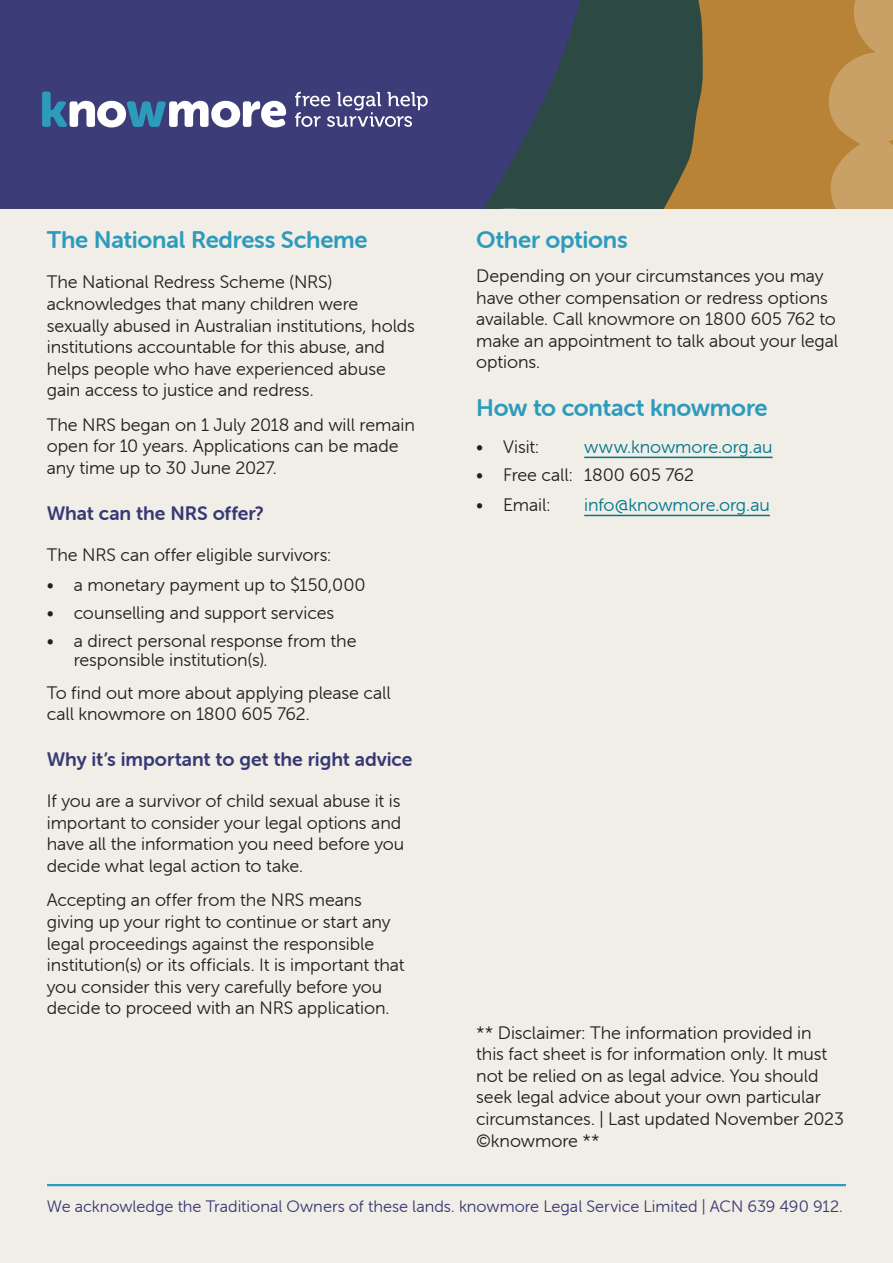
<style>
.page{position:relative;width:893px;height:1263px;background:#fff}
.page>*{position:absolute;margin:0;border:0;box-sizing:border-box;transform-origin:0 0}
.t1{font:24px "Museo Sans Rounded 700";letter-spacing:-.01em;color:#2d9bbc}
.t2{font:19.5px "Museo Sans Rounded 700";color:#373975}
.Bullet{font:18px/21.6px "Museo Sans Rounded 300";letter-spacing:-.005em;color:#231f20}
.Bullet-2{font:18px "Museo Sans Rounded 300";letter-spacing:-.005em;color:#00788c}
.Footer_text{font:16.5px "Museo Sans Rounded 300";color:#373975}
</style>
<div class="page">
<div style="left:0;top:5px;width:893px;height:1258px;background:#f1ede7"></div>
<svg style="left:583px;top:0;width:310px;height:208px;background:#887242"></svg>
<svg style="left:0;top:0;width:583px;height:208px;background:#3a3d73"></svg>
<hr style="left:584px;top:457px;width:189px;height:1px;background:#00788c">
<hr style="left:584px;top:515px;width:186px;height:1px;background:#00788c">
<svg style="left:42px;top:92px;width:244px;height:35px;background:#7c8caf"></svg>
<svg style="left:295px;top:92px;width:133px;height:35px;background:#696997"></svg>
<hr style="left:47px;top:1184px;width:799px;height:2px;background:#2d9bbc">
<h2 class="t1" style="left:47px;top:226px;width:322px">The National Redress Scheme</h2>
<p class="Bullet" style="left:47px;top:272px;width:370px">The National Redress Scheme (NRS) acknowledges that many children were sexually abused in Australian institutions, holds institutions accountable for this abuse, and helps people who have experienced abuse gain access to justice and redress.</p>
<p class="Bullet" style="left:47px;top:414px;width:370px">The NRS began on 1 July 2018 and will remain open for 10 years. Applications can be made any time up to 30 June 2027.</p>
<h3 class="t2" style="left:47px;top:502px;width:219px">What can the NRS offer?</h3>
<p class="Bullet" style="left:47px;top:544px;width:286px">The NRS can offer eligible survivors:</p>
<p class="Bullet" style="left:47px;top:574px;width:320px">• a monetary payment up to $150,000</p>
<p class="Bullet" style="left:47px;top:602px;width:289px">• counselling and support services</p>
<p class="Bullet" style="left:74px;top:631px;width:284px;line-height:19.5px;text-indent:-27px">• a direct personal response from the responsible institution(s).</p>
<p class="Bullet" style="left:47px;top:682px;width:346px">To find out more about applying please call call knowmore on 1800 605 762.</p>
<h3 class="t2" style="left:47px;top:749px;width:367px">Why it’s important to get the right advice</h3>
<p class="Bullet" style="left:47px;top:790px;width:359px">If you are a survivor of child sexual abuse it is important to consider your legal options and have all the information you need before you decide what legal action to take.</p>
<p class="Bullet" style="left:47px;top:889px;width:359px">Accepting an offer from the NRS means giving up your right to continue or start any legal proceedings against the responsible institution(s) or its officials. It is important that you consider this very carefully before you decide to proceed with an NRS application.</p>
<p class="t1" style="left:476px;top:226px;width:153px">Other options</p>
<p class="Bullet" style="left:476px;top:265px;width:364px">Depending on your circumstances you may have other compensation or redress options available. Call knowmore on 1800 605 762 to make an appointment to talk about your legal options.</p>
<h2 class="t1" style="left:476px;top:395px;width:293px">How to contact knowmore</h2>
<p class="Bullet" style="left:476px;top:436px;width:64px">• Visit:</p>
<p class="Bullet-2" style="left:584px;top:437px;width:190px">www.knowmore.org.au</p>
<p class="Bullet" style="left:476px;top:464px;width:219px">• Free call: 1800 605 762</p>
<p class="Bullet" style="left:476px;top:494px;width:76px">• Email:</p>
<p class="Bullet-2" style="left:584px;top:495px;width:187px">info@knowmore.org.au</p>
<p class="Bullet" style="left:476px;top:1022px;width:369px">** Disclaimer: The information provided in<br>this fact sheet is for information only. It must not be relied on as legal advice. You should seek legal advice about your own particular circumstances. | Last updated November 2023 ©knowmore **</p>
<p class="Footer_text" style="left:47px;top:1197px;width:797px">We acknowledge the Traditional Owners of these lands. knowmore Legal Service Limited | ACN 639 490 912.</p>
</div>
